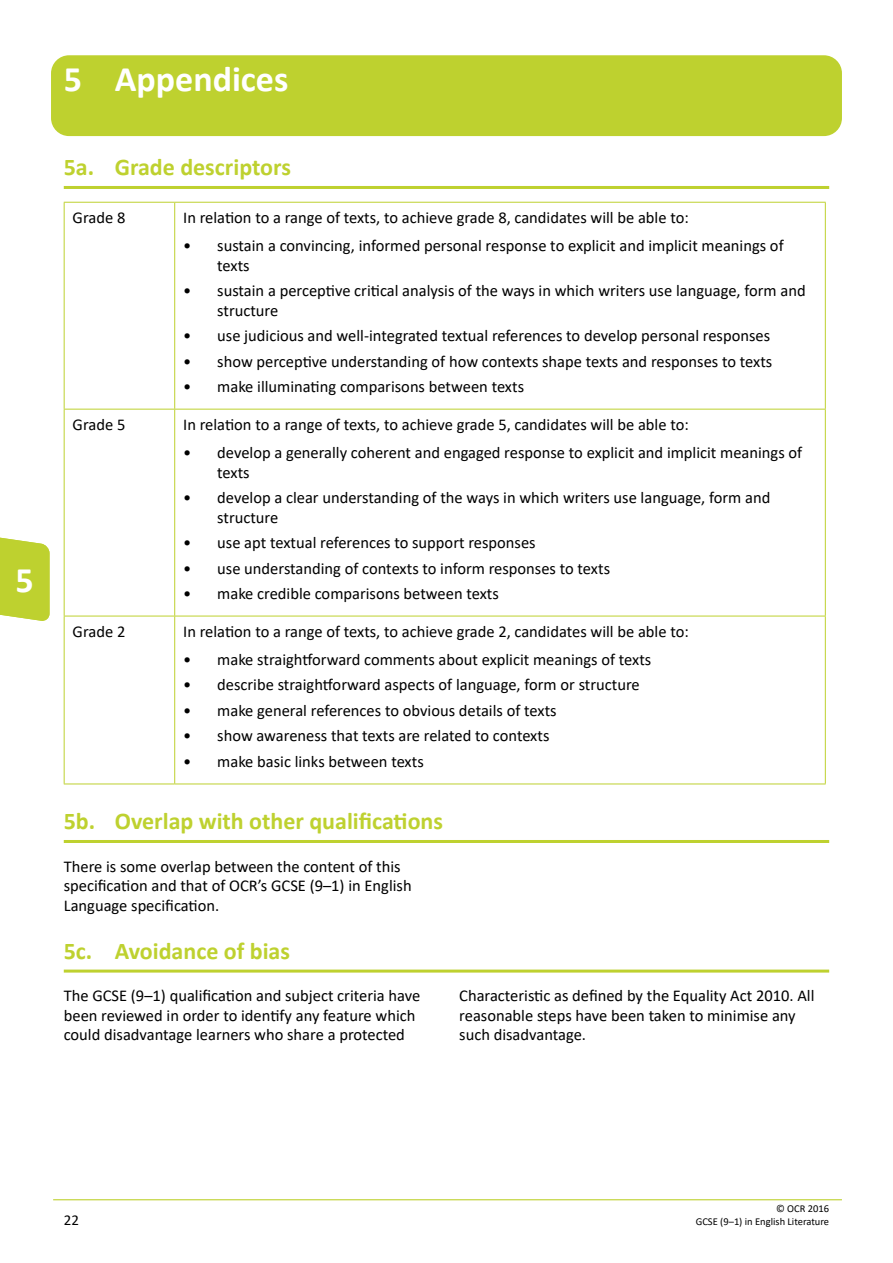
<style>
.page{position:relative;width:893px;height:1263px;background:#fff}
.page>*{position:absolute;margin:0;border:0;box-sizing:border-box;transform-origin:0 0}
.Heading1{font:700 36px "Calibri";color:#fff}
.Heading2{font:700 24px "Calibri";color:#bed12f}
.BodyText{font:16.5px/19.5px "Calibri";color:#000}
.TableText{font:16.5px "Calibri";color:#000}
.t1{font:15px "Calibri";color:#000}
.t2{font:10.5px "Calibri";color:#000}
</style>
<div class="page">
<hr style="left:53px;top:1199px;width:789px;height:1px;background:#bed12f">
<div style="left:51px;top:55px;width:791px;height:81px;background:#bed12f;border-radius:18px"></div>
<hr style="left:64px;top:186px;width:765px;height:3px;background:#bed12f">
<hr style="left:64px;top:840px;width:765px;height:3px;background:#bed12f">
<hr style="left:64px;top:969px;width:765px;height:3px;background:#bed12f">
<hr style="left:174px;top:203px;width:1px;height:206px;background:#bed12f">
<hr style="left:64px;top:409px;width:111px;height:1px;background:#bed12f">
<hr style="left:175px;top:409px;width:651px;height:1px;background:#bed12f">
<hr style="left:174px;top:409px;width:1px;height:207px;background:#bed12f">
<hr style="left:64px;top:616px;width:111px;height:1px;background:#bed12f">
<hr style="left:175px;top:616px;width:651px;height:1px;background:#bed12f">
<hr style="left:174px;top:616px;width:1px;height:167px;background:#bed12f">
<hr style="left:64px;top:202px;width:111px;height:1px;background:#bed12f">
<hr style="left:64px;top:203px;width:1px;height:206px;background:#bed12f">
<hr style="left:175px;top:202px;width:651px;height:1px;background:#bed12f">
<hr style="left:825px;top:203px;width:1px;height:206px;background:#bed12f">
<hr style="left:64px;top:409px;width:1px;height:207px;background:#bed12f">
<hr style="left:825px;top:409px;width:1px;height:207px;background:#bed12f">
<hr style="left:64px;top:616px;width:1px;height:167px;background:#bed12f">
<hr style="left:825px;top:616px;width:1px;height:167px;background:#bed12f">
<hr style="left:64px;top:783px;width:111px;height:1px;background:#bed12f">
<hr style="left:175px;top:783px;width:651px;height:1px;background:#bed12f">
<svg style="left:0;top:537px;width:50px;height:84px"></svg>
<h1 class="Heading1" style="left:16px;top:555px;width:20px">5</h1>
<p class="Heading1" style="left:64px;top:53px;width:226px">5 Appendices</p>
<h1 class="Heading2" style="left:64px;top:150px;width:229px">5a. Grade descriptors</h1>
<p class="TableText" style="left:73px;top:206px;width:54px">Grade 8</p>
<p class="TableText" style="left:183px;top:206px;width:507px">In relation to a range of texts, to achieve grade 8, candidates will be able to:</p>
<p class="BodyText" style="left:217px;top:235px;width:568px;text-indent:-34px">• sustain a convincing, informed personal response to explicit and implicit meanings of texts</p>
<p class="BodyText" style="left:217px;top:280px;width:590px;text-indent:-34px">• sustain a perceptive critical analysis of the ways in which writers use language, form and structure</p>
<p class="BodyText" style="left:183px;top:325px;width:588px">• use judicious and well-integrated textual references to develop personal responses</p>
<p class="BodyText" style="left:183px;top:351px;width:591px">• show perceptive understanding of how contexts shape texts and responses to texts</p>
<p class="BodyText" style="left:183px;top:376px;width:342px">• make illuminating comparisons between texts</p>
<p class="TableText" style="left:73px;top:413px;width:54px">Grade 5</p>
<p class="TableText" style="left:183px;top:413px;width:507px">In relation to a range of texts, to achieve grade 5, candidates will be able to:</p>
<p class="BodyText" style="left:217px;top:442px;width:587px;text-indent:-34px">• develop a generally coherent and engaged response to explicit and implicit meanings of texts</p>
<p class="BodyText" style="left:217px;top:487px;width:555px;text-indent:-34px">• develop a clear understanding of the ways in which writers use language, form and structure</p>
<p class="BodyText" style="left:183px;top:532px;width:354px">• use apt textual references to support responses</p>
<p class="BodyText" style="left:183px;top:558px;width:428px">• use understanding of contexts to inform responses to texts</p>
<p class="BodyText" style="left:183px;top:583px;width:317px">• make credible comparisons between texts</p>
<p class="TableText" style="left:73px;top:620px;width:54px">Grade 2</p>
<p class="TableText" style="left:183px;top:620px;width:507px">In relation to a range of texts, to achieve grade 2, candidates will be able to:</p>
<p class="BodyText" style="left:183px;top:649px;width:470px">• make straightforward comments about explicit meanings of texts</p>
<p class="BodyText" style="left:183px;top:675px;width:458px">• describe straightforward aspects of language, form or structure</p>
<p class="BodyText" style="left:183px;top:700px;width:375px">• make general references to obvious details of texts</p>
<p class="BodyText" style="left:183px;top:726px;width:368px">• show awareness that texts are related to contexts</p>
<p class="BodyText" style="left:183px;top:751px;width:242px">• make basic links between texts</p>
<h1 class="Heading2" style="left:64px;top:804px;width:381px">5b. Overlap with other qualifications</h1>
<p class="BodyText" style="left:64px;top:856px;width:349px">There is some overlap between the content of this specification and that of OCR’s GCSE (9–1) in English<br>Language specification.</p>
<h1 class="Heading2" style="left:64px;top:934px;width:228px">5c. Avoidance of bias</h1>
<p class="BodyText" style="left:64px;top:985px;width:358px">The GCSE (9–1) qualification and subject criteria have been reviewed in order to identify any feature which could disadvantage learners who share a protected</p>
<p class="BodyText" style="left:459px;top:985px;width:357px">Characteristic as defined by the Equality Act 2010. All reasonable steps have been taken to minimise any such disadvantage.</p>
<p class="t2" style="left:776px;top:1201px;width:55px">© OCR 2016</p>
<p class="t1" style="left:64px;top:1209px;width:17px">22</p>
<p class="t2" style="left:696px;top:1214px;width:135px">GCSE (9–1) in English Literature</p>
</div>
